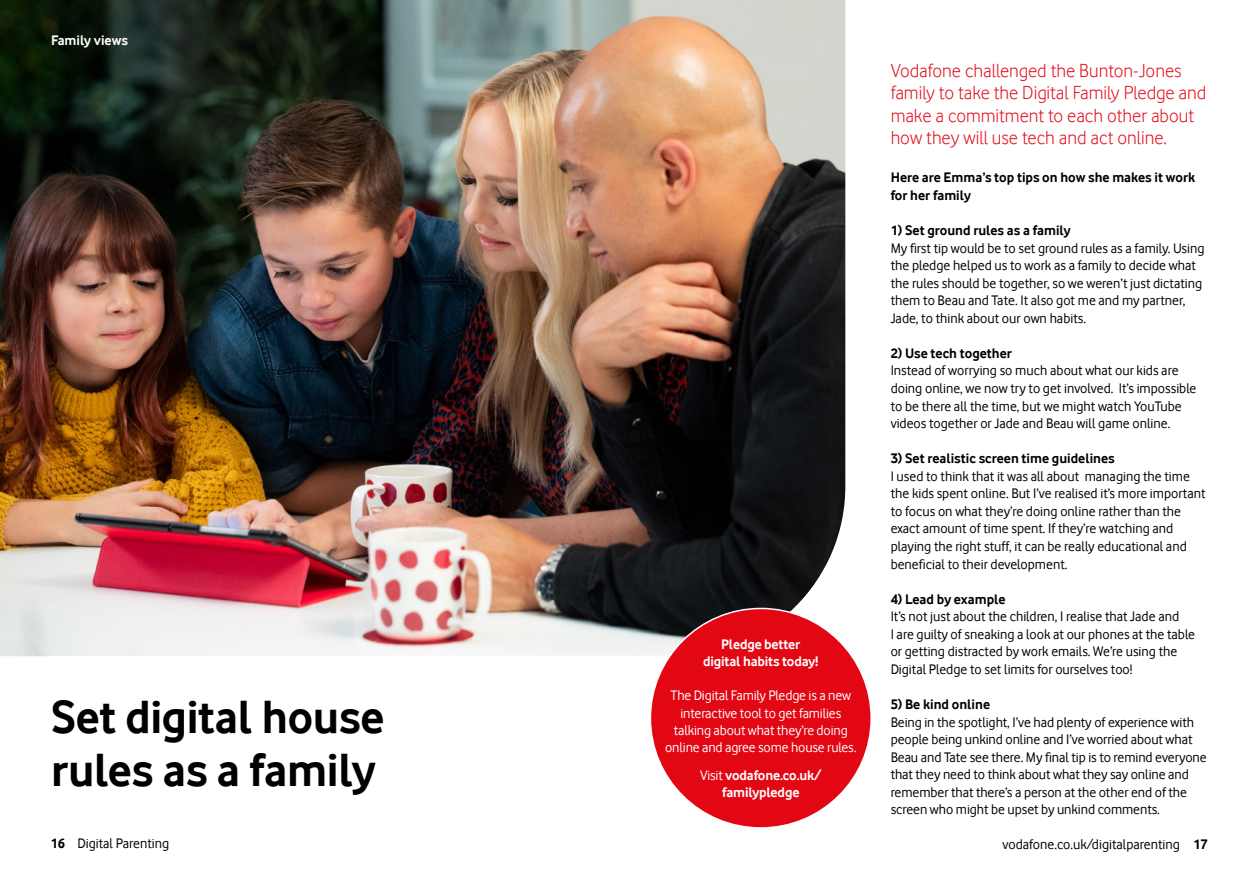
<style>
.page{position:relative;width:1259px;height:893px;background:#fff}
.page>*{position:absolute;margin:0;border:0;box-sizing:border-box;transform-origin:0 0}
.t1{font:700 48px/52.5px "Vodafone Rg";letter-spacing:-.01em;color:#000}
.t2{font:19.5px/22.5px "Vodafone Lt";color:#e30613}
.t3{font:14.25px/17.5px "Vodafone Rg";color:#000}
.t4{font:700 14.25px/17.5px "Vodafone Rg";color:#000}
.t5{font:14.25px/17.1px "Vodafone Rg";letter-spacing:-.01em;color:#fff;text-align:center}
.t6{font:700 14.25px/17.1px "Vodafone Rg";letter-spacing:-.01em;color:#fff;text-align:center}
.s1{font-weight:400}
.s2{font-weight:700}
</style>
<div class="page">
<img style="left:0;top:0;width:845px;height:656px">
<div style="left:650px;top:608px;width:221px;height:220px;background:#e30613;border-radius:50%"></div>
<p class="t6" style="left:51px;top:31px;width:78px">Family views</p>
<h1 class="t1" style="left:51px;top:690px;width:335px">Set digital house rules as a family</h1>
<p class="t6" style="left:703px;top:635px;width:117px">Pledge better digital habits today!</p>
<p class="t5" style="left:665px;top:687px;width:193px">The Digital Family Pledge is a new interactive tool to get families talking about what they’re doing online and agree some house rules.</p>
<p class="t6" style="left:700px;top:766px;width:123px"><span class="s1">Visit</span> vodafone.co.uk/ familypledge</p>
<h2 class="t2" style="left:890px;top:59px;width:317px">Vodafone challenged the Bunton-Jones family to take the Digital Family Pledge and make a commitment to each other about how they will use tech and act online.</h2>
<p class="t4" style="left:890px;top:169px;width:306px">Here are Emma’s top tips on how she makes it work for her family</p>
<p class="t4" style="left:890px;top:221px;width:181px">1) Set ground rules as a family</p>
<p class="t3" style="left:890px;top:239px;width:315px">My first tip would be to set ground rules as a family. Using the pledge helped us to work as a family to decide what the rules should be together, so we weren’t just dictating them to Beau and Tate. It also got me and my partner, Jade, to think about our own habits.</p>
<p class="t4" style="left:890px;top:344px;width:123px">2) Use tech together</p>
<p class="t3" style="left:890px;top:362px;width:307px">Instead of worrying so much about what our kids are doing online, we now try to get involved. It’s impossible to be there all the time, but we might watch YouTube videos together or Jade and Beau will game online.</p>
<p class="t4" style="left:890px;top:449px;width:226px">3) Set realistic screen time guidelines</p>
<p class="t3" style="left:890px;top:467px;width:316px">I used to think that it was all about managing the time the kids spent online. But I’ve realised it’s more important to focus on what they’re doing online rather than the exact amount of time spent. If they’re watching and playing the right stuff, it can be really educational and beneficial to their development.</p>
<p class="t4" style="left:890px;top:590px;width:116px">4) Lead by example</p>
<p class="t3" style="left:890px;top:608px;width:306px">It’s not just about the children, I realise that Jade and<br>I are guilty of sneaking a look at our phones at the table or getting distracted by work emails. We’re using the Digital Pledge to set limits for ourselves too!</p>
<p class="t4" style="left:890px;top:695px;width:101px">5) Be kind online</p>
<p class="t3" style="left:890px;top:713px;width:318px">Being in the spotlight, I’ve had plenty of experience with people being unkind online and I’ve worried about what Beau and Tate see there. My final tip is to remind everyone that they need to think about what they say online and remember that there’s a person at the other end of the screen who might be upset by unkind comments.</p>
<p class="t3" style="left:51px;top:835px;width:120px"><span class="s2">16</span> Digital Parenting</p>
<p class="t3" style="left:1002px;top:835px;width:207px">vodafone.co.uk/digitalparenting <span class="s2">17</span></p>
</div>
